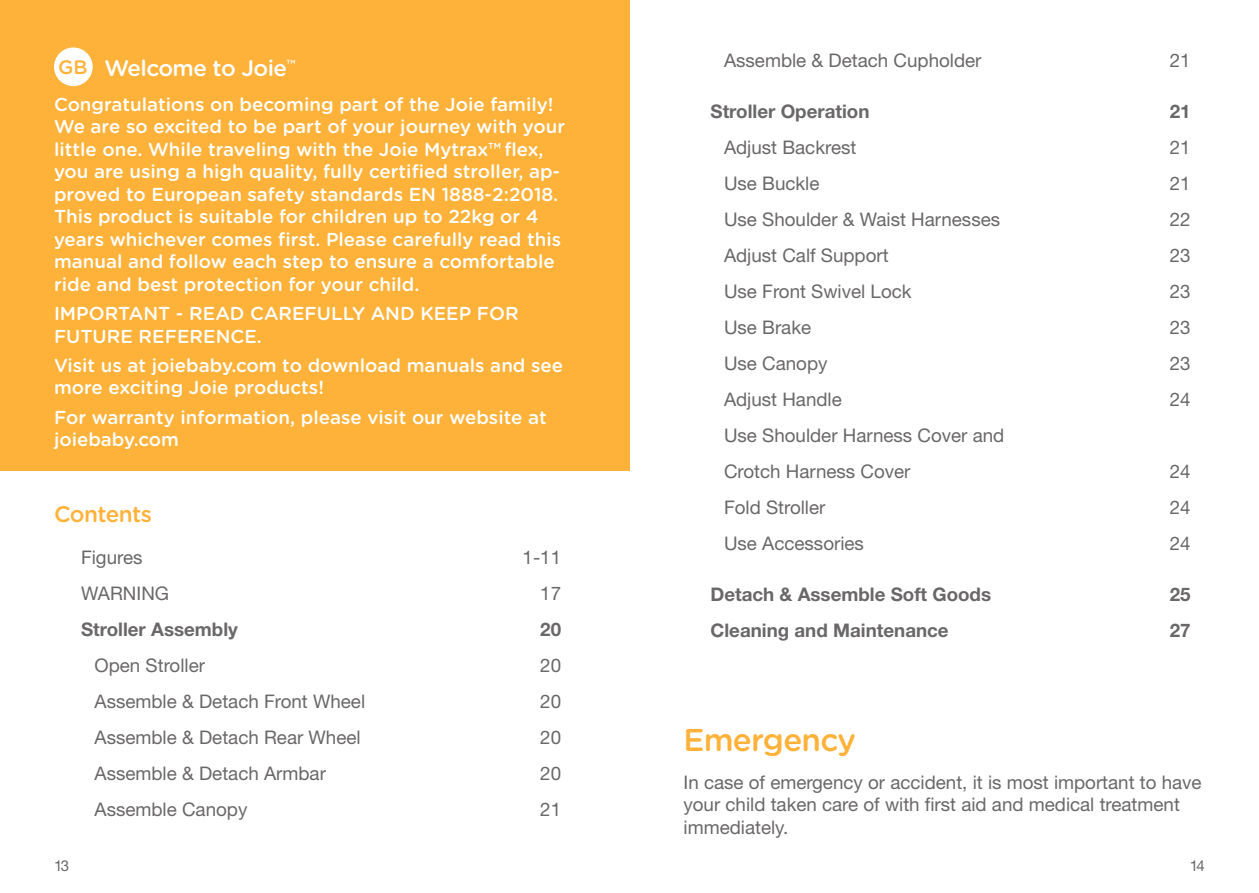
<style>
.page{position:relative;width:1259px;height:893px;background:#fff}
.page>*{position:absolute;margin:0;border:0;box-sizing:border-box;transform-origin:0 0}
.t1{font:500 31.5px "Gotham Rounded";letter-spacing:-.025em;color:#ffb239}
.t2{font:500 22.5px "Gotham Rounded";letter-spacing:-.025em;color:#fff}
.t3{font:500 22.5px "Gotham Rounded";letter-spacing:-.025em;color:#ffb239}
.t4{font:500 18.75px/22.5px "Gotham Rounded";color:#fff}
.t5{font:18.75px/22.5px "Helvetica Neue LT Std";color:#6a6769}
.t6{font:700 18.75px "Helvetica Neue LT Std";color:#6a6769}
.t7{font:15px "Helvetica Neue LT Std";color:#6a6769}
.s1{font-size:19.5px;color:#ffb239}
</style>
<div class="page">
<div style="left:0;top:0;width:629px;height:470px;background:#ffb239"></div>
<div style="left:54px;top:47px;width:39px;height:39px;background:#fff;border-radius:50%"></div>
<p class="t2" style="left:58px;top:52px;width:239px"><span class="s1">GB</span> Welcome to Joie<sup>™</sup></p>
<p class="t4" style="left:54px;top:92px;width:513px">Congratulations on becoming part of the Joie family!<br>We are so excited to be part of your journey with your little one. While traveling with the Joie Mytrax™ flex, you are using a high quality, fully certified stroller, ap&shy;proved to European safety standards EN 1888-2:2018.<br>This product is suitable for children up to 22kg or 4 years whichever comes first. Please carefully read this manual and follow each step to ensure a comfortable ride and best protection for your child.</p>
<p class="t4" style="left:54px;top:301px;width:466px">IMPORTANT - READ CAREFULLY AND KEEP FOR<br>FUTURE REFERENCE.</p>
<p class="t4" style="left:54px;top:353px;width:511px">Visit us at joiebaby.com to download manuals and see more exciting Joie products!</p>
<p class="t4" style="left:54px;top:405px;width:494px">For warranty information, please visit our website at joiebaby.com</p>
<p class="t3" style="left:54px;top:498px;width:100px">Contents</p>
<p class="t5" style="left:81px;top:546px;width:63px">Figures</p>
<p class="t5" style="left:522px;top:546px;width:40px">1-11</p>
<p class="t5" style="left:81px;top:582px;width:90px">WARNING</p>
<p class="t5" style="left:540px;top:582px;width:22px">17</p>
<p class="t6" style="left:81px;top:618px;width:158px">Stroller Assembly</p>
<p class="t6" style="left:540px;top:618px;width:22px">20</p>
<p class="t5" style="left:94px;top:654px;width:112px">Open Stroller</p>
<p class="t5" style="left:540px;top:654px;width:22px">20</p>
<p class="t5" style="left:94px;top:690px;width:272px">Assemble &amp; Detach Front Wheel</p>
<p class="t5" style="left:540px;top:690px;width:22px">20</p>
<p class="t5" style="left:94px;top:726px;width:268px">Assemble &amp; Detach Rear Wheel</p>
<p class="t5" style="left:540px;top:726px;width:22px">20</p>
<p class="t5" style="left:94px;top:762px;width:233px">Assemble &amp; Detach Armbar</p>
<p class="t5" style="left:540px;top:762px;width:22px">20</p>
<p class="t5" style="left:94px;top:798px;width:154px">Assemble Canopy</p>
<p class="t5" style="left:540px;top:798px;width:22px">21</p>
<p class="t5" style="left:724px;top:49px;width:259px">Assemble &amp; Detach Cupholder</p>
<p class="t5" style="left:1169px;top:49px;width:22px">21</p>
<p class="t6" style="left:710px;top:100px;width:160px">Stroller Operation</p>
<p class="t6" style="left:1169px;top:100px;width:22px">21</p>
<p class="t5" style="left:724px;top:136px;width:134px">Adjust Backrest</p>
<p class="t5" style="left:1169px;top:136px;width:22px">21</p>
<p class="t5" style="left:724px;top:172px;width:97px">Use Buckle</p>
<p class="t5" style="left:1169px;top:172px;width:22px">21</p>
<p class="t5" style="left:724px;top:208px;width:278px">Use Shoulder &amp; Waist Harnesses</p>
<p class="t5" style="left:1169px;top:208px;width:22px">22</p>
<p class="t5" style="left:724px;top:244px;width:166px">Adjust Calf Support</p>
<p class="t5" style="left:1169px;top:244px;width:22px">23</p>
<p class="t5" style="left:724px;top:280px;width:189px">Use Front Swivel Lock</p>
<p class="t5" style="left:1169px;top:280px;width:22px">23</p>
<p class="t5" style="left:724px;top:316px;width:89px">Use Brake</p>
<p class="t5" style="left:1169px;top:316px;width:22px">23</p>
<p class="t5" style="left:724px;top:352px;width:105px">Use Canopy</p>
<p class="t5" style="left:1169px;top:352px;width:22px">23</p>
<p class="t5" style="left:724px;top:388px;width:119px">Adjust Handle</p>
<p class="t5" style="left:1169px;top:388px;width:22px">24</p>
<p class="t5" style="left:724px;top:417px;width:282px;line-height:36px">Use Shoulder Harness Cover and<br>Crotch Harness Cover</p>
<p class="t5" style="left:1169px;top:460px;width:22px">24</p>
<p class="t5" style="left:724px;top:496px;width:103px">Fold Stroller</p>
<p class="t5" style="left:1169px;top:496px;width:22px">24</p>
<p class="t5" style="left:724px;top:532px;width:141px">Use Accessories</p>
<p class="t5" style="left:1169px;top:532px;width:22px">24</p>
<p class="t6" style="left:710px;top:583px;width:282px">Detach &amp; Assemble Soft Goods</p>
<p class="t6" style="left:1169px;top:583px;width:22px">25</p>
<p class="t6" style="left:710px;top:619px;width:240px">Cleaning and Maintenance</p>
<p class="t6" style="left:1169px;top:619px;width:22px">27</p>
<h1 class="t1" style="left:683px;top:717px;width:174px">Emergency</h1>
<p class="t5" style="left:683px;top:770px;width:520px">In case of emergency or accident, it is most important to have your child taken care of with first aid and medical treatment immediately.</p>
<p class="t7" style="left:54px;top:856px;width:17px">13</p>
<p class="t7" style="left:1190px;top:856px;width:17px">14</p>
</div>
